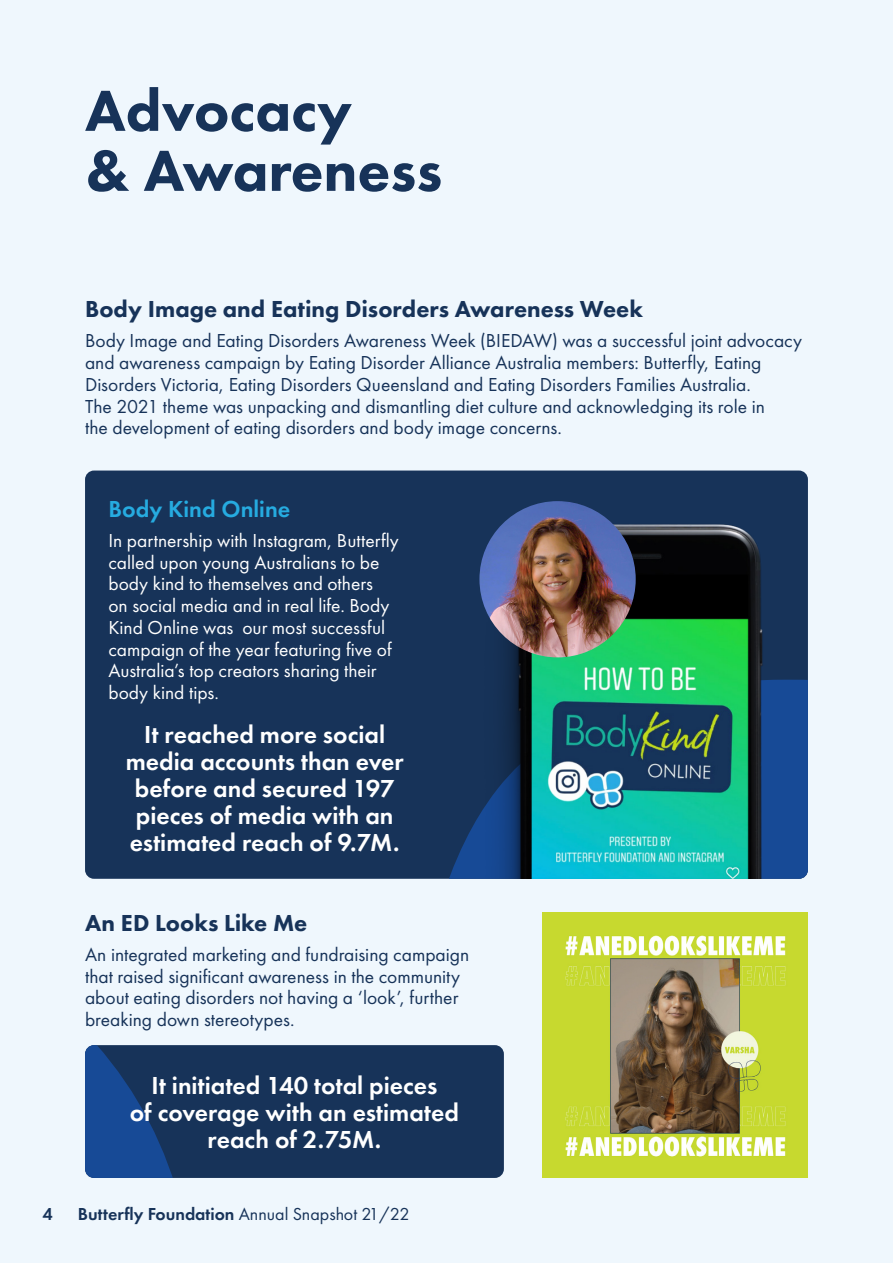
<style>
.page{position:relative;width:893px;height:1263px;background:#eff7fd}
.page>*{position:absolute;margin:0;border:0;box-sizing:border-box;transform-origin:0 0}
.t1{font:800 60px/60px "Futura PT";color:#173359}
.Body_Copy{font:600 25.5px/27px "Futura PT";color:#fff;text-align:center}
.Body_Heading{font:800 24px "Futura PT";color:#173359}
.Body_Copy-2{font:600 24px "Futura PT";color:#26abe0}
.Body_Copy-3{font:19.5px/21.8px "Futura PT";color:#173359}
.Body_Copy-4{font:19.5px/21.8px "Futura PT";color:#fff}
.t2{font:600 18px "Futura PT";color:#173359}
.s1{font-weight:400}
</style>
<div class="page">
<div style="left:85px;top:470px;width:723px;height:409px;background:#173359;border-radius:9px"></div>
<img style="left:463px;top:524px;width:345px;height:355px">
<img style="left:479px;top:501px;width:157px;height:156px;border-radius:78px">
<img style="left:542px;top:912px;width:266px;height:266px">
<div style="left:85px;top:1045px;width:419px;height:133px;background:#173359;border-radius:9px"></div>
<svg style="left:85px;top:1045px;width:123px;height:133px"></svg>
<p class="t1" style="left:85px;top:80px;width:359px">Advocacy<br>&amp; Awareness</p>
<p class="Body_Heading" style="left:85px;top:294px;width:559px">Body Image and Eating Disorders Awareness Week</p>
<p class="Body_Copy-3" style="left:85px;top:330px;width:718px">Body Image and Eating Disorders Awareness Week (BIEDAW) was a successful joint advocacy and awareness campaign by Eating Disorder Alliance Australia members: Butterfly, Eating Disorders Victoria, Eating Disorders Queensland and Eating Disorders Families Australia.<br>The 2021 theme was unpacking and dismantling diet culture and acknowledging its role in<br>the development of eating disorders and body image concerns.</p>
<p class="Body_Copy-2" style="left:108px;top:493px;width:183px">Body Kind Online</p>
<p class="Body_Copy-4" style="left:108px;top:529px;width:292px">In partnership with Instagram, Butterfly called upon young Australians to be body kind to themselves and others<br>on social media and in real life. Body Kind Online was our most successful campaign of the year featuring five of Australia’s top creators sharing their body kind tips.</p>
<p class="Body_Copy" style="left:126px;top:721px;width:279px">It reached more social media accounts than ever before and secured 197 pieces of media with an estimated reach of 9.7M.</p>
<p class="Body_Heading" style="left:85px;top:907px;width:224px">An ED Looks Like Me</p>
<p class="Body_Copy-3" style="left:85px;top:943px;width:386px">An integrated marketing and fundraising campaign that raised significant awareness in the community about eating disorders not having a ‘look’, further breaking down stereotypes.</p>
<p class="Body_Copy" style="left:130px;top:1072px;width:331px">It initiated 140 total pieces<br>of coverage with an estimated reach of 2.75M.</p>
<p class="t2" style="left:43px;top:1203px;width:12px">4</p>
<p class="t2" style="left:78px;top:1203px;width:333px">Butterfly Foundation <span class="s1">Annual Snapshot 21/22</span></p>
</div>
